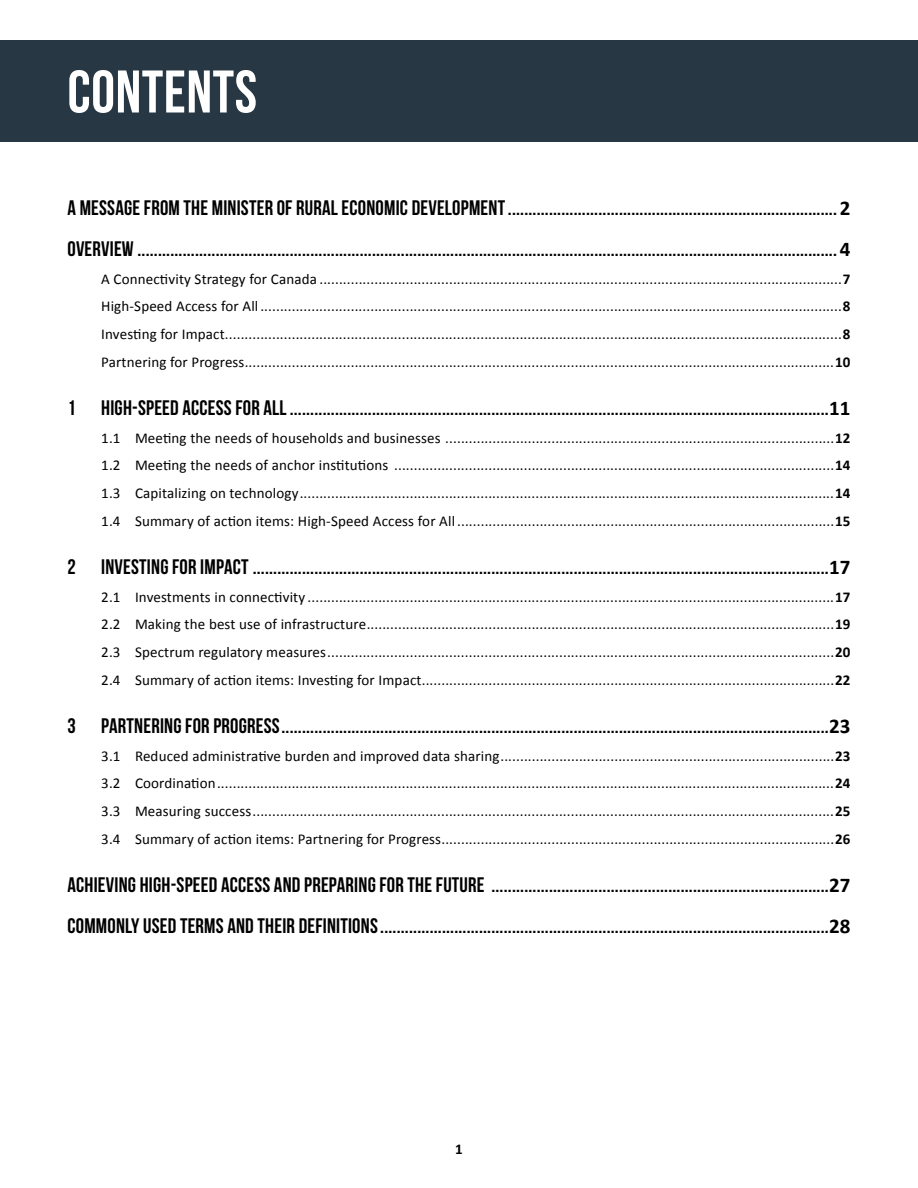
<style>
.page{position:relative;width:918px;height:1188px;background:#fff}
.page>*{position:absolute;margin:0;border:0;box-sizing:border-box;transform-origin:0 0}
.t1{font:700 60px "Bebas Neue";letter-spacing:.01em;color:#fff}
.t2{font:700 21px/41.2px "Bebas Neue";letter-spacing:.01em;color:#000}
.t3{font:15px/27.8px "Calibri";letter-spacing:.01em;color:#000;text-align:justify}
.t4{font:700 15px "Calibri";color:#000}
.s1{font-family:"Calibri"}
.s2{font-weight:700}
</style>
<div class="page">
<div style="left:0;top:40px;width:918px;height:102px;background:#273744"></div>
<h1 class="t1" style="left:68px;top:59px;width:191px">CONTENTS</h1>
<p class="t2" style="left:68px;top:186px;width:785px">A MESSAGE FROM THE MINISTER OF RURAL ECONOMIC DEVELOPMENT................................................................................ <span class="s1">2<br></span>OVERVIEW .......................................................................................................................................................................... <span class="s1">4</span></p>
<p class="t3" style="left:101px;top:265px;width:751px">A Connectivity Strategy for Canada .....................................................................................................................................<span class="s2">7<br></span>High-Speed Access for All ....................................................................................................................................................<span class="s2">8<br></span>Investing for Impact.............................................................................................................................................................<span class="s2">8<br></span>Partnering for Progress......................................................................................................................................................<span class="s2">10</span></p>
<h2 class="t2" style="left:68px;top:387px;width:785px">1 HIGH-SPEED ACCESS FOR ALL...................................................................................................................................<span class="s1">11</span></h2>
<p class="t3" style="left:101px;top:424px;width:751px">1.1 Meeting the needs of households and businesses ...................................................................................................<span class="s2">12<br></span>1.2 Meeting the needs of anchor institutions ................................................................................................................<span class="s2">14<br></span>1.3 Capitalizing on technology........................................................................................................................................<span class="s2">14<br></span>1.4 Summary of action items: High-Speed Access for All ................................................................................................<span class="s2">15</span></p>
<h2 class="t2" style="left:68px;top:546px;width:785px">2 INVESTING FOR IMPACT ............................................................................................................................................<span class="s1">17</span></h2>
<p class="t3" style="left:101px;top:583px;width:751px">2.1 Investments in connectivity ......................................................................................................................................<span class="s2">17<br></span>2.2 Making the best use of infrastructure.......................................................................................................................<span class="s2">19<br></span>2.3 Spectrum regulatory measures.................................................................................................................................<span class="s2">20<br></span>2.4 Summary of action items: Investing for Impact.........................................................................................................<span class="s2">22</span></p>
<h2 class="t2" style="left:68px;top:705px;width:785px">3 PARTNERING FOR PROGRESS.....................................................................................................................................<span class="s1">23</span></h2>
<p class="t3" style="left:101px;top:742px;width:751px">3.1 Reduced administrative burden and improved data sharing.....................................................................................<span class="s2">23<br></span>3.2 Coordination.............................................................................................................................................................<span class="s2">24<br></span>3.3 Measuring success....................................................................................................................................................<span class="s2">25<br></span>3.4 Summary of action items: Partnering for Progress....................................................................................................<span class="s2">26</span></p>
<p class="t2" style="left:68px;top:864px;width:785px">ACHIEVING HIGH-SPEED ACCESS AND PREPARING FOR THE FUTURE ..................................................................................<span class="s1">27<br></span>COMMONLY USED TERMS AND THEIR DEFINITIONS.............................................................................................................<span class="s1">28</span></p>
<p class="t4" style="left:455px;top:1140px;width:9px">1</p>
</div>
